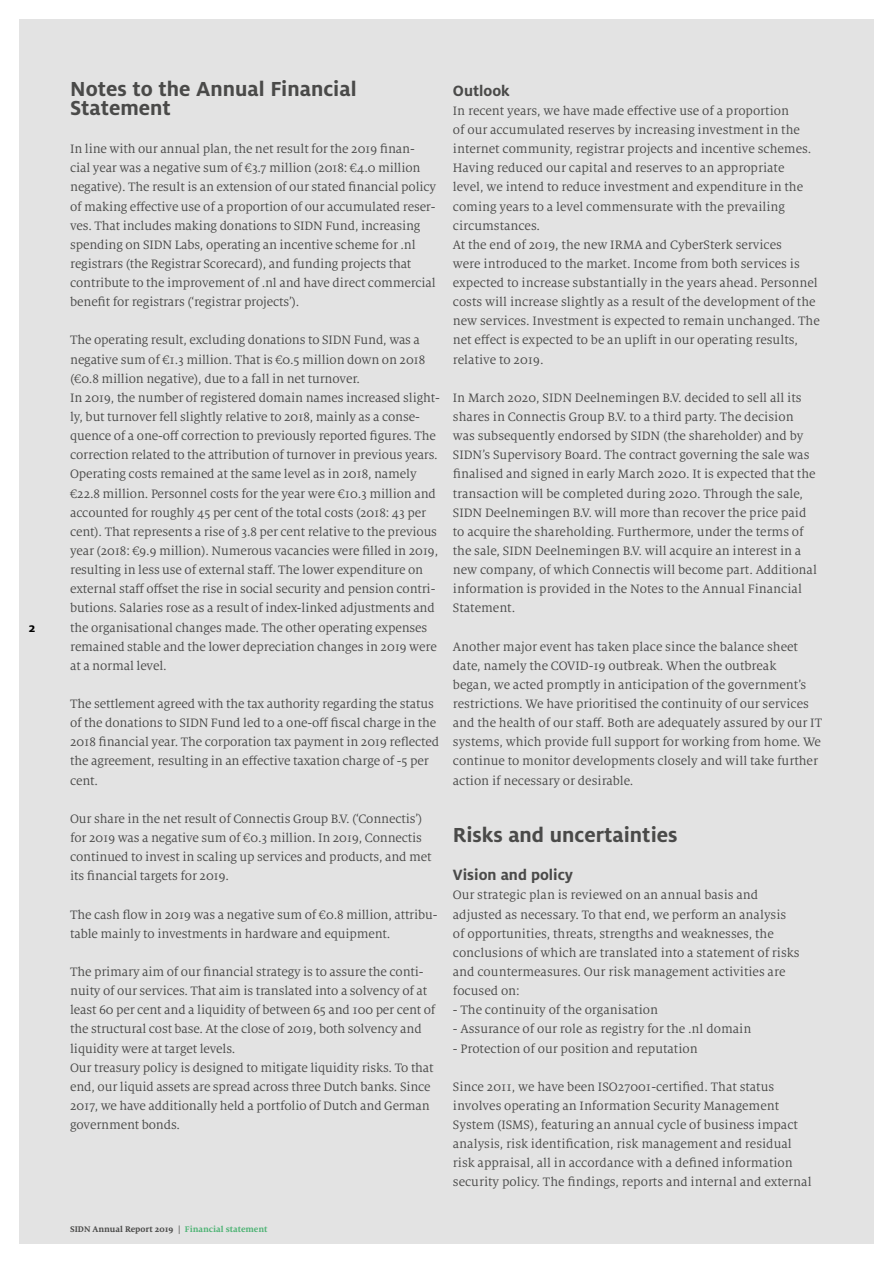
<style>
.page{position:relative;width:893px;height:1263px;background:#fff}
.page>*{position:absolute;margin:0;border:0;box-sizing:border-box;transform-origin:0 0}
.Subkop_SIDN-donkergr{font:700 22.5px/19.2px "Milo OT";color:#4a4a49}
.Broodtekst_SIDN-donk{font:700 22.5px "Milo OT";color:#4a4a49}
.Subkop_SIDN-donkergr-2{font:700 16.5px "Milo OT";color:#4a4a49}
.Broodtekst_SIDN-donk-2{font:700 16.5px "Milo OT";color:#4a4a49}
.Broodtekst_SIDN-donk-3{font:13.5px/19.2px "Milo Serif OT";letter-spacing:-.01em;color:#4a4a49}
.Paginacijfer{font:700 13.5px "Milo OT";color:#000}
.t1{font:700 9px "Milo Serif OT";color:#4a4a49}
.s1{color:#4db374}
</style>
<div class="page">
<div style="left:19px;top:19px;width:855px;height:1225px;background:#e3e3e3"></div>
<p class="Paginacijfer" style="left:29px;top:619px;width:8px">2</p>
<p class="Subkop_SIDN-donkergr" style="left:70px;top:79px;width:288px">Notes to the Annual Financial<br>Statement</p>
<p class="Broodtekst_SIDN-donk-3" style="left:70px;top:139px;width:368px">In line with our annual plan, the net result for the 2019 finan&shy;cial year was a negative sum of €3.7 million (2018: €4.0 million negative). The result is an extension of our stated financial policy of making effective use of a proportion of our accumulated reser&shy;ves. That includes making donations to SIDN Fund, increasing spending on SIDN Labs, operating an incentive scheme for .nl registrars (the Registrar Scorecard), and funding projects that contribute to the improvement of .nl and have direct commercial benefit for registrars (‘registrar projects’).</p>
<p class="Broodtekst_SIDN-donk-3" style="left:70px;top:331px;width:357px">The operating result, excluding donations to SIDN Fund, was a negative sum of €1.3 million. That is €0.5 million down on 2018 (€0.8 million negative), due to a fall in net turnover.</p>
<p class="Broodtekst_SIDN-donk-3" style="left:70px;top:388px;width:371px">In 2019, the number of registered domain names increased slight&shy;ly, but turnover fell slightly relative to 2018, mainly as a conse&shy;quence of a one-off correction to previously reported figures. The correction related to the attribution of turnover in previous years.<br>Operating costs remained at the same level as in 2018, namely €22.8 million. Personnel costs for the year were €10.3 million and accounted for roughly 45 per cent of the total costs (2018: 43 per cent). That represents a rise of 3.8 per cent relative to the previous year (2018: €9.9 million). Numerous vacancies were filled in 2019, resulting in less use of external staff. The lower expenditure on external staff offset the rise in social security and pension contri&shy;butions. Salaries rose as a result of index-linked adjustments and the organisational changes made. The other operating expenses remained stable and the lower depreciation changes in 2019 were at a normal level.</p>
<p class="Broodtekst_SIDN-donk-3" style="left:70px;top:694px;width:371px">The settlement agreed with the tax authority regarding the status of the donations to SIDN Fund led to a one-off fiscal charge in the 2018 financial year. The corporation tax payment in 2019 reflected the agreement, resulting in an effective taxation charge of -5 per cent.</p>
<p class="Broodtekst_SIDN-donk-3" style="left:70px;top:809px;width:363px">Our share in the net result of Connectis Group B.V. (‘Connectis’) for 2019 was a negative sum of €0.3 million. In 2019, Connectis continued to invest in scaling up services and products, and met its financial targets for 2019.</p>
<p class="Broodtekst_SIDN-donk-3" style="left:70px;top:905px;width:369px">The cash flow in 2019 was a negative sum of €0.8 million, attribu&shy;table mainly to investments in hardware and equipment.</p>
<p class="Broodtekst_SIDN-donk-3" style="left:70px;top:962px;width:367px">The primary aim of our financial strategy is to assure the conti&shy;nuity of our services. That aim is translated into a solvency of at least 60 per cent and a liquidity of between 65 and 100 per cent of the structural cost base. At the close of 2019, both solvency and liquidity were at target levels.</p>
<p class="Broodtekst_SIDN-donk-3" style="left:70px;top:1058px;width:365px">Our treasury policy is designed to mitigate liquidity risks. To that end, our liquid assets are spread across three Dutch banks. Since 2017, we have additionally held a portfolio of Dutch and German government bonds.</p>
<p class="Broodtekst_SIDN-donk-2" style="left:453px;top:81px;width:58px">Outlook</p>
<p class="Broodtekst_SIDN-donk-3" style="left:453px;top:101px;width:360px">In recent years, we have made effective use of a proportion<br>of our accumulated reserves by increasing investment in the internet community, registrar projects and incentive schemes.<br>Having reduced our capital and reserves to an appropriate level, we intend to reduce investment and expenditure in the coming years to a level commensurate with the prevailing circumstances.</p>
<p class="Broodtekst_SIDN-donk-3" style="left:453px;top:235px;width:368px">At the end of 2019, the new IRMA and CyberSterk services<br>were introduced to the market. Income from both services is expected to increase substantially in the years ahead. Personnel costs will increase slightly as a result of the development of the new services. Investment is expected to remain unchanged. The net effect is expected to be an uplift in our operating results, relative to 2019.</p>
<p class="Broodtekst_SIDN-donk-3" style="left:453px;top:388px;width:366px">In March 2020, SIDN Deelnemingen B.V. decided to sell all its shares in Connectis Group B.V. to a third party. The decision was subsequently endorsed by SIDN (the shareholder) and by SIDN’s Supervisory Board. The contract governing the sale was finalised and signed in early March 2020. It is expected that the transaction will be completed during 2020. Through the sale, SIDN Deelnemingen B.V. will more than recover the price paid to acquire the shareholding. Furthermore, under the terms of the sale, SIDN Deelnemingen B.V. will acquire an interest in a new company, of which Connectis will become part. Additional information is provided in the Notes to the Annual Financial Statement.</p>
<p class="Broodtekst_SIDN-donk-3" style="left:453px;top:637px;width:371px">Another major event has taken place since the balance sheet date, namely the COVID-19 outbreak. When the outbreak<br>began, we acted promptly in anticipation of the government’s restrictions. We have prioritised the continuity of our services and the health of our staff. Both are adequately assured by our IT systems, which provide full support for working from home. We continue to monitor developments closely and will take further action if necessary or desirable.</p>
<p class="Broodtekst_SIDN-donk" style="left:453px;top:822px;width:226px">Risks and uncertainties</p>
<p class="Subkop_SIDN-donkergr-2" style="left:453px;top:865px;width:122px">Vision and policy</p>
<p class="Broodtekst_SIDN-donk-3" style="left:453px;top:886px;width:348px">Our strategic plan is reviewed on an annual basis and adjusted as necessary. To that end, we perform an analysis of opportunities, threats, strengths and weaknesses, the conclusions of which are translated into a statement of risks and countermeasures. Our risk management activities are focused on:</p>
<p class="Broodtekst_SIDN-donk-3" style="left:453px;top:1001px;width:207px">- The continuity of the organisation</p>
<p class="Broodtekst_SIDN-donk-3" style="left:453px;top:1020px;width:300px">- Assurance of our role as registry for the .nl domain</p>
<p class="Broodtekst_SIDN-donk-3" style="left:453px;top:1039px;width:246px">- Protection of our position and reputation</p>
<p class="Broodtekst_SIDN-donk-3" style="left:453px;top:1077px;width:360px">Since 2011, we have been ISO27001-certified. That status involves operating an Information Security Management System (ISMS), featuring an annual cycle of business impact analysis, risk identification, risk management and residual risk appraisal, all in accordance with a defined information security policy. The findings, reports and internal and external</p>
<p class="t1" style="left:70px;top:1224px;width:199px">SIDN Annual Report 2019 | <span class="s1">Financial statement</span></p>
</div>
